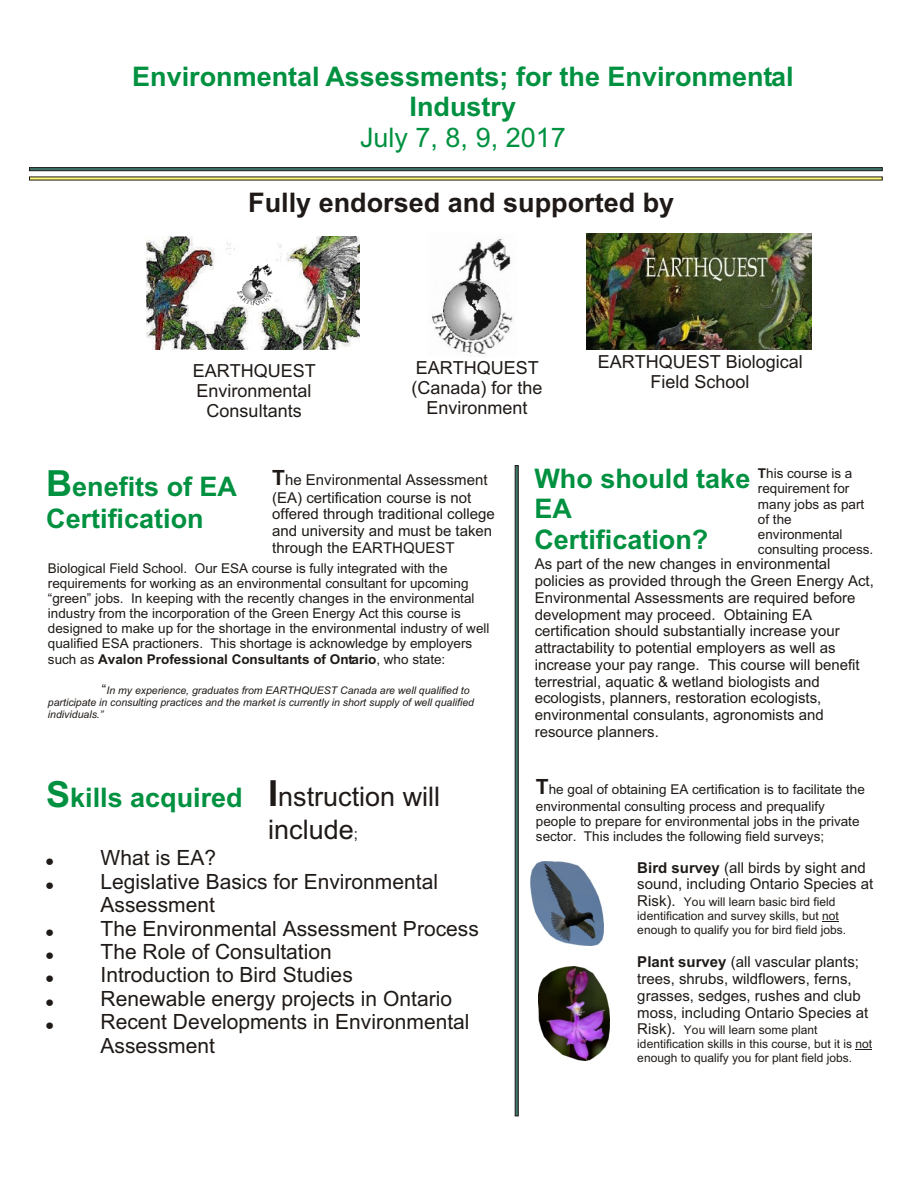
<style>
.page{position:relative;width:918px;height:1188px;background:#fff}
.page>*{position:absolute;margin:0;border:0;box-sizing:border-box;transform-origin:0 0}
.t1{font:700 27px/30.2px "Arial";color:#009140}
.t2{font:27px/32.1px "Arial";color:#1f1a17}
.t3{font:700 27px "Arial";color:#1f1a17}
.t4{font:27px "Arial";color:#009140}
.t5{font:21px/23.4px "Arial";color:#1f1a17}
.t6{font:18px/20.1px "Arial";color:#1f1a17;text-align:center}
.t7{font:15px/16.8px "Arial";color:#1f1a17}
.t8{font:13.5px/15.1px "Arial";color:#1f1a17}
.t9{font:12px/13.6px "Arial";color:#1f1a17}
.t10{font:italic 10.5px/12px "Arial";color:#1f1a17}
.s1{font-size:36px}
.s2{font-weight:700;font-size:21px}
.s3{font-weight:700}
.s4{font-style:normal;font-size:13.5px}
.s5{font-weight:700;font-size:36px;color:#009140}
.s6{font-weight:700;color:#009140}
.s7{font-weight:700;font-size:36px}
.s8{font-size:15px}
</style>
<div class="page">
<img style="left:147px;top:237px;width:213px;height:113px">
<img style="left:432px;top:238px;width:81px;height:116px">
<svg style="left:29px;top:167px;width:853px;height:4px;background:#344f48"></svg>
<hr style="left:29px;top:177px;width:853px;height:3px;background:#fffa73">
<svg style="left:822px;top:921px;width:17px;height:1px"></svg>
<svg style="left:855px;top:1049px;width:17px;height:1px"></svg>
<div style="left:515px;top:465px;width:3px;height:651px;background:#3d756b;border:1px solid #1f1a17"></div>
<img style="left:530px;top:862px;width:73px;height:83px">
<img style="left:538px;top:966px;width:72px;height:94px">
<img style="left:586px;top:234px;width:225px;height:116px">
<h1 class="t1" style="left:132px;top:64px;width:663px;text-align:center">Environmental Assessments; for the Environmental<br>Industry</h1>
<h1 class="t4" style="left:360px;top:127px;width:207px">July 7, 8, 9, 2017</h1>
<h1 class="t3" style="left:248px;top:193px;width:427px">Fully endorsed and supported by</h1>
<p class="t6" style="left:193px;top:362px;width:125px">EARTHQUEST<br>Environmental<br>Consultants</p>
<p class="t6" style="left:411px;top:359px;width:133px">EARTHQUEST (Canada) for the<br>Environment</p>
<p class="t6" style="left:598px;top:353px;width:207px">EARTHQUEST Biological<br>Field School</p>
<h1 class="t1" style="left:46px;top:473px;width:192px;line-height:32.1px"><span class="s1">B</span>enefits of EA<br>Certification</h1>
<p class="t7" style="left:272px;top:472px;width:224px"><span class="s2">T</span>he Environmental Assessment (EA) certification course is not offered through traditional college and university and must be taken through the EARTHQUEST</p>
<p class="t8" style="left:48px;top:562px;width:443px">Biological Field School. Our ESA course is fully integrated with the requirements for working as an environmental consultant for upcoming “green” jobs. In keeping with the recently changes in the environmental industry from the incorporation of the Green Energy Act this course is designed to make up for the shortage in the environmental industry of well qualified ESA practioners. This shortage is acknowledge by employers such as <span class="s3">Avalon Professional Consultants of Ontario</span>, who state:</p>
<p class="t10" style="left:48px;top:685px;width:428px;text-indent:54px"><span class="s4">“</span>In my experience, graduates from EARTHQUEST Canada are well qualified to participate in consulting practices and the market is currently in short supply of well qualified individuals.”</p>
<h1 class="t1" style="left:534px;top:466px;width:217px">Who should take<br>EA<br>Certification?</h1>
<p class="t8" style="left:758px;top:467px;width:117px"><span class="s3">T</span>his course is a requirement for many jobs as part of the environmental consulting process.</p>
<p class="t7" style="left:535px;top:557px;width:341px">As part of the new changes in environmental policies as provided through the Green Energy Act, Environmental Assessments are required before development may proceed. Obtaining EA certification should substantially increase your attractability to potential employers as well as increase your pay range. This course will benefit terrestrial, aquatic &amp; wetland biologists and ecologists, planners, restoration ecologists, environmental consulants, agronomists and resource planners.</p>
<p class="t8" style="left:536px;top:782px;width:330px;line-height:16.6px"><span class="s2">T</span>he goal of obtaining EA certification is to facilitate the environmental consulting process and prequalify</p>
<p class="t8" style="left:536px;top:815px;width:325px">people to prepare for environmental jobs in the private sector. This includes the following field surveys;</p>
<h1 class="t2" style="left:268px;top:783px;width:174px;text-indent:-222px"><span class="s5">S</span><span class="s6">kills acquired</span> <span class="s7">I</span>nstruction will include<span class="s8">;</span></h1>
<p class="t5" style="left:101px;top:848px;width:380px">What is EA?<br>Legislative Basics for Environmental<br>Assessment<br>The Environmental Assessment Process<br>The Role of Consultation<br>Introduction to Bird Studies<br>Renewable energy projects in Ontario<br>Recent Developments in Environmental<br>Assessment</p>
<p class="t7" style="left:637px;top:860px;width:238px"><span class="s3">Bird survey</span> (all birds by sight and sound, including Ontario Species at</p>
<p class="t9" style="left:637px;top:896px;width:210px"><span class="s8">Risk).</span> You will learn basic bird field identification and survey skills, but not enough to qualify you for bird field jobs.</p>
<p class="t7" style="left:637px;top:955px;width:233px"><span class="s3">Plant survey</span> (all vascular plants; trees, shrubs, wildflowers, ferns, grasses, sedges, rushes and club moss, including Ontario Species at</p>
<p class="t9" style="left:637px;top:1024px;width:236px"><span class="s8">Risk).</span> You will learn some plant identification skills in this course, but it is not enough to qualify you for plant field jobs.</p>
</div>
